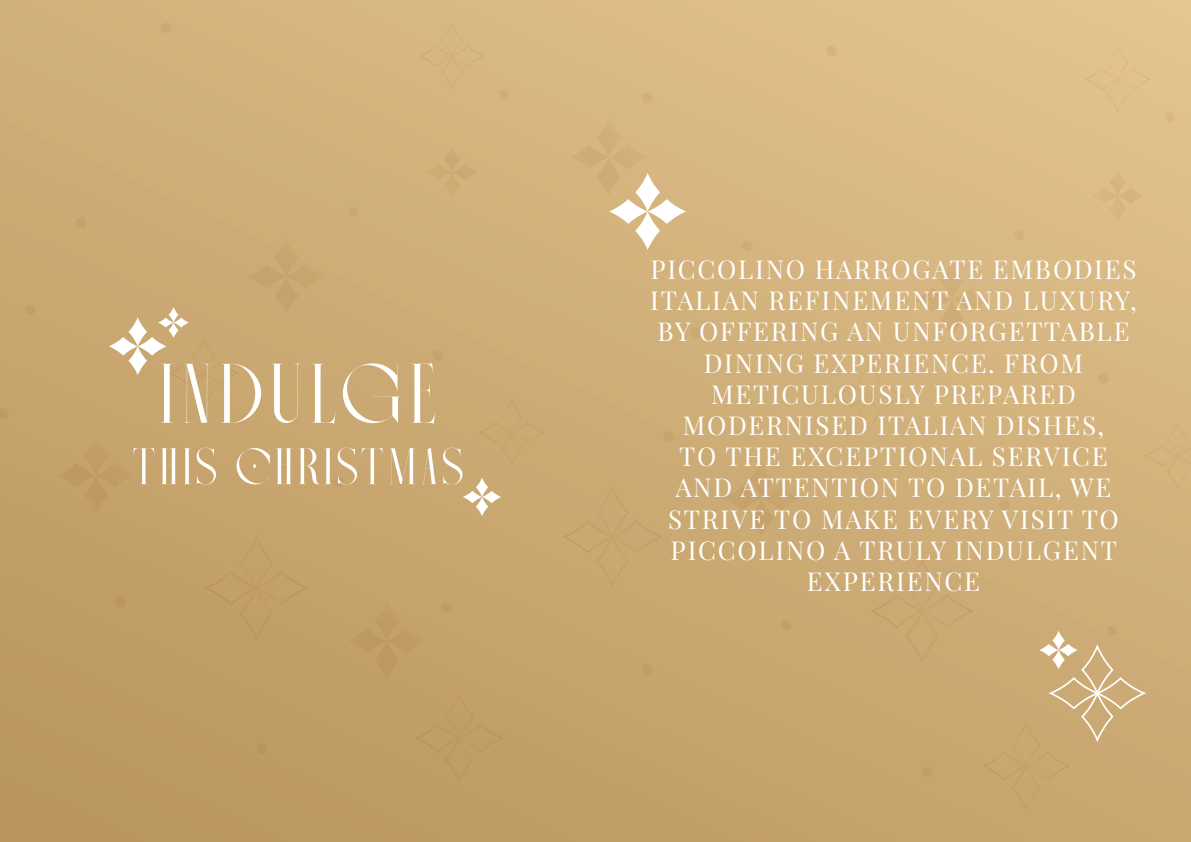
<style>
.page{position:relative;width:1191px;height:842px;background:#fff}
.page>*{position:absolute;margin:0;border:0;box-sizing:border-box;transform-origin:0 0}
.t1{font:84.2px "Chrome Slab";letter-spacing:.1em;color:#fff}
.t2{font:51.2px "Chrome Slab";letter-spacing:.1em;color:#fff}
.t3{font:26px/31.2px "Playfair Display";letter-spacing:.07em;color:#fff;text-align:center}
</style>
<div class="page">
<div style="left:0;top:0;width:1191px;height:842px;background:linear-gradient(to bottom,#dbbb86,#c09c65)"></div>
<div style="left:1091px;top:169px;width:53px;height:53px;background:#ddbc87"></div>
<div style="left:723px;top:460px;width:77px;height:77px;background:#ccaa75"></div>
<svg style="left:913px;top:261px;width:77px;height:77px;background:#d5b37e"></svg>
<svg style="left:999px;top:500px;width:10px;height:10px"></svg>
<svg style="left:1098px;top:373px;width:10px;height:11px"></svg>
<svg style="left:922px;top:767px;width:10px;height:11px"></svg>
<svg style="left:781px;top:620px;width:10px;height:10px"></svg>
<svg style="left:641px;top:664px;width:11px;height:11px"></svg>
<svg style="left:663px;top:431px;width:11px;height:11px"></svg>
<svg style="left:741px;top:240px;width:11px;height:11px"></svg>
<svg style="left:1013px;top:230px;width:11px;height:10px"></svg>
<svg style="left:1164px;top:112px;width:11px;height:11px"></svg>
<svg style="left:826px;top:46px;width:11px;height:10px"></svg>
<svg style="left:690px;top:327px;width:11px;height:11px"></svg>
<svg style="left:641px;top:93px;width:11px;height:11px"></svg>
<div style="left:1084px;top:46px;width:67px;height:67px;background:#e1c28e"></div>
<div style="left:1144px;top:422px;width:47px;height:67px;background:#d5b47e"></div>
<div style="left:834px;top:361px;width:70px;height:70px;background:#d1b17b"></div>
<div style="left:869px;top:558px;width:105px;height:106px;background:#cbaa74"></div>
<div style="left:561px;top:486px;width:102px;height:102px;background:#caa871"></div>
<svg style="left:426px;top:146px;width:52px;height:53px;background:#d1b07a"></svg>
<div style="left:348px;top:602px;width:78px;height:78px;background:#c4a069"></div>
<div style="left:57px;top:437px;width:77px;height:77px;background:#c4a16a"></div>
<div style="left:248px;top:238px;width:77px;height:77px;background:#ccaa75"></div>
<svg style="left:333px;top:477px;width:11px;height:10px"></svg>
<svg style="left:432px;top:350px;width:11px;height:10px"></svg>
<svg style="left:441px;top:602px;width:11px;height:11px"></svg>
<svg style="left:256px;top:744px;width:11px;height:10px"></svg>
<svg style="left:115px;top:597px;width:11px;height:10px"></svg>
<svg style="left:0;top:408px;width:8px;height:11px"></svg>
<svg style="left:76px;top:217px;width:11px;height:11px"></svg>
<svg style="left:348px;top:207px;width:11px;height:10px"></svg>
<svg style="left:498px;top:89px;width:11px;height:11px"></svg>
<svg style="left:161px;top:23px;width:10px;height:10px"></svg>
<svg style="left:25px;top:304px;width:10px;height:11px"></svg>
<div style="left:418px;top:23px;width:67px;height:67px;background:#d7b681"></div>
<div style="left:478px;top:399px;width:67px;height:67px;background:#cba973"></div>
<div style="left:414px;top:693px;width:90px;height:90px;background:#c19e67"></div>
<div style="left:204px;top:535px;width:105px;height:106px;background:#c4a069"></div>
<svg style="left:570px;top:118px;width:116px;height:132px;background:#d9bc8c"></svg>
<div style="left:981px;top:625px;width:167px;height:186px;background:#cba973"></div>
<svg style="left:463px;top:478px;width:38px;height:38px"></svg>
<svg style="left:109px;top:307px;width:130px;height:101px;background:#ceaf7d"></svg>
<p class="t1" style="left:160px;top:349px;width:277px">INDULGE</p>
<p class="t2" style="left:133px;top:439px;width:331px">THIS CHRISTMAS</p>
<p class="t3" style="left:650px;top:251px;width:488px">PICCOLINO HARROGATE EMBODIES<br>ITALIAN REFINEMENT AND LUXURY,<br>BY OFFERING AN UNFORGETTABLE<br>DINING EXPERIENCE. FROM<br>METICULOUSLY PREPARED<br>MODERNISED ITALIAN DISHES,<br>TO THE EXCEPTIONAL SERVICE<br>AND ATTENTION TO DETAIL, WE<br>STRIVE TO MAKE EVERY VISIT TO<br>PICCOLINO A TRULY INDULGENT<br>EXPERIENCE</p>
</div>
